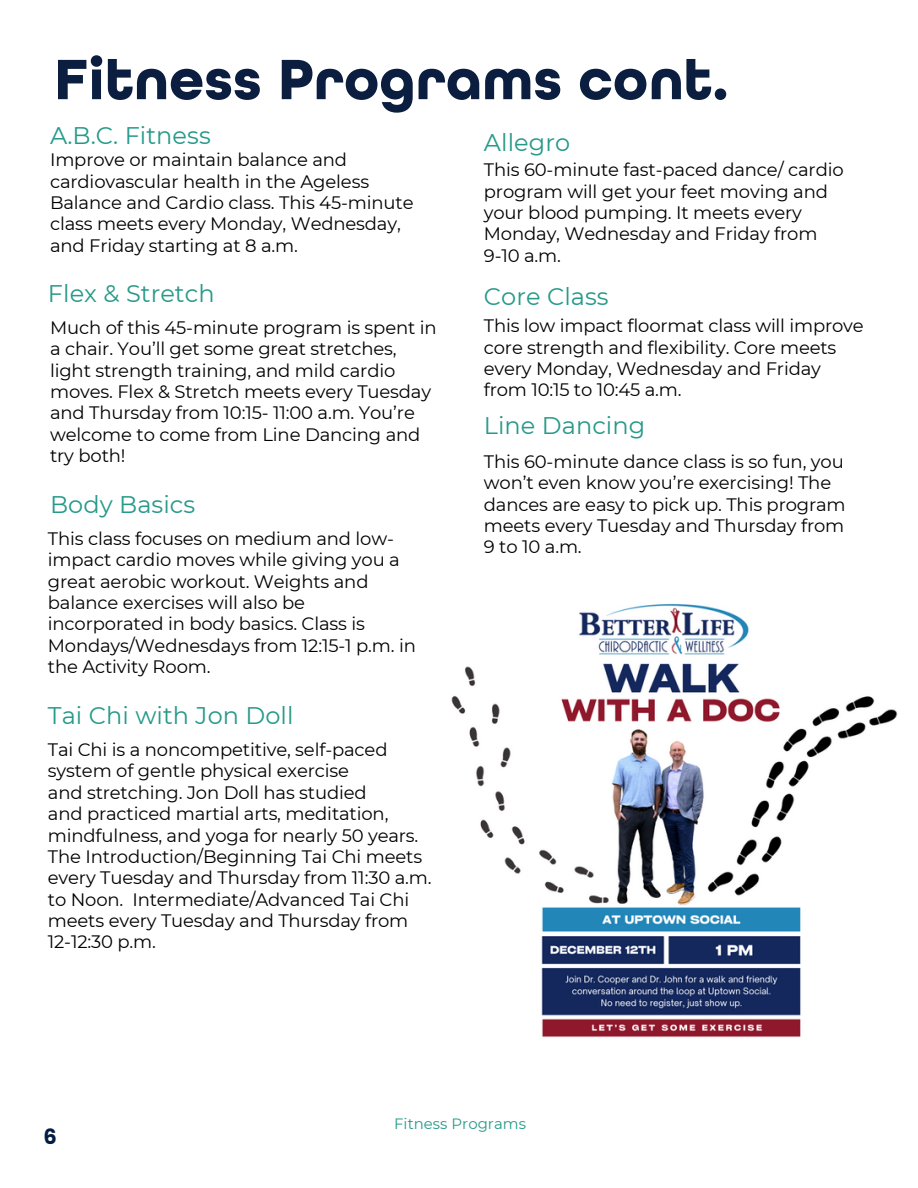
<style>
.page{position:relative;width:918px;height:1188px;background:#fff}
.page>*{position:absolute;margin:0;border:0;box-sizing:border-box;transform-origin:0 0}
.t1{font:24px "Montserrat";letter-spacing:.005em;color:#269989}
.t2{font:700 21px "Poppins";color:#041e42}
.t3{font:18px/21.3px "Montserrat";letter-spacing:-.01em;color:#000}
.t4{font:14.85px "Montserrat";letter-spacing:.005em;color:#269989}
</style>
<div class="page">
<svg style="left:58px;top:55px;width:668px;height:58px"></svg>
<img style="left:451px;top:603px;width:447px;height:435px">
<p class="t1" style="left:50px;top:121px;width:162px">A.B.C. Fitness</p>
<p class="t3" style="left:50px;top:149px;width:365px">Improve or maintain balance and cardiovascular health in the Ageless Balance and Cardio class. This 45-minute class meets every Monday, Wednesday, and Friday starting at 8 a.m.</p>
<p class="t1" style="left:484px;top:128px;width:88px">Allegro</p>
<p class="t3" style="left:484px;top:159px;width:361px">This 60-minute fast-paced dance/ cardio program will get your feet moving and your blood pumping. It meets every Monday, Wednesday and Friday from</p>
<p class="t3" style="left:484px;top:245px;width:79px">9-10 a.m.</p>
<p class="t1" style="left:48px;top:279px;width:168px">Flex &amp; Stretch</p>
<p class="t1" style="left:484px;top:282px;width:126px">Core Class</p>
<p class="t3" style="left:50px;top:317px;width:388px">Much of this 45-minute program is spent in a chair. You’ll get some great stretches, light strength training, and mild cardio moves. Flex &amp; Stretch meets every Tuesday and Thursday from 10:15- 11:00 a.m. You’re welcome to come from Line Dancing and try both!</p>
<p class="t1" style="left:50px;top:490px;width:147px">Body Basics</p>
<p class="t3" style="left:48px;top:528px;width:370px">This class focuses on medium and low&shy;impact cardio moves while giving you a great aerobic workout. Weights and balance exercises will also be incorporated in body basics. Class is Mondays/Wednesdays from 12:15-1 p.m. in the Activity Room.</p>
<p class="t1" style="left:48px;top:701px;width:247px">Tai Chi with Jon Doll</p>
<p class="t3" style="left:48px;top:739px;width:341px">Tai Chi is a noncompetitive, self-paced system of gentle physical exercise</p>
<p class="t3" style="left:48px;top:782px;width:320px">and stretching. Jon Doll has studied</p>
<p class="t3" style="left:48px;top:803px;width:385px">and practiced martial arts, meditation, mindfulness, and yoga for nearly 50 years.<br>The Introduction/Beginning Tai Chi meets every Tuesday and Thursday from 11:30 a.m. to Noon. Intermediate/Advanced Tai Chi meets every Tuesday and Thursday from 12-12:30 p.m.</p>
<p class="t3" style="left:484px;top:315px;width:381px">This low impact floormat class will improve core strength and flexibility. Core meets every Monday, Wednesday and Friday from 10:15 to 10:45 a.m.</p>
<p class="t1" style="left:484px;top:411px;width:163px">Line Dancing</p>
<p class="t3" style="left:484px;top:451px;width:363px">This 60-minute dance class is so fun, you won’t even know you’re exercising! The dances are easy to pick up. This program meets every Tuesday and Thursday from 9 to 10 a.m.</p>
<p class="t2" style="left:43px;top:1122px;width:15px">6</p>
<p class="t4" style="left:394px;top:1114px;width:133px">Fitness Programs</p>
</div>
